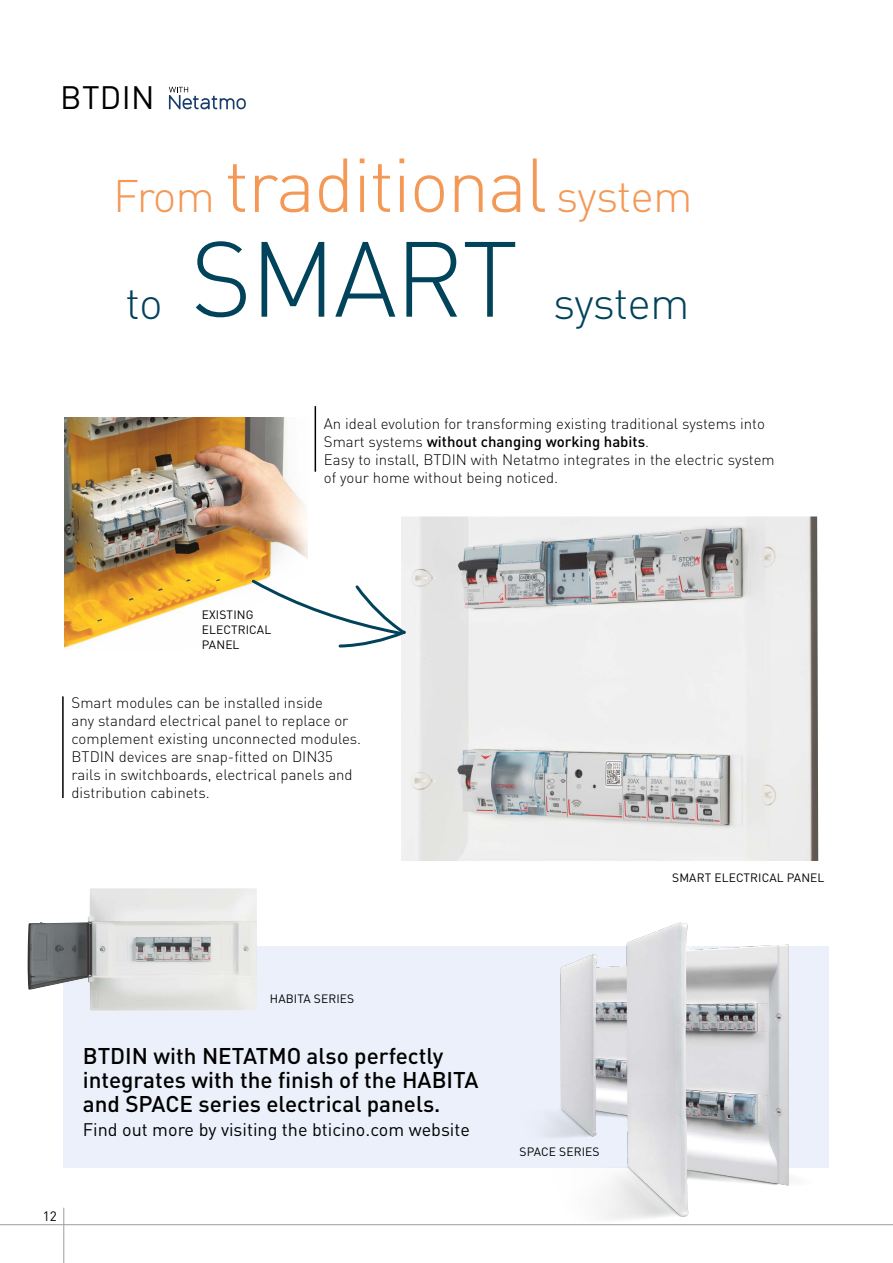
<style>
.page{position:relative;width:893px;height:1263px;background:#fff}
.page>*{position:absolute;margin:0;border:0;box-sizing:border-box;transform-origin:0 0}
.t1{font:300 105px "DIN Pro";letter-spacing:-.02em;color:#00435a}
.t2{font:300 75px "DIN Pro";letter-spacing:-.02em;color:#f49855}
.t3{font:300 45px "DIN Pro";letter-spacing:-.02em;color:#00435a}
.t4{font:32.1px "DIN Pro";letter-spacing:.01em;color:#000}
.t5{font:500 22.5px/24px "DIN Pro";color:#000}
.t6{font:18px "DIN Pro";color:#000}
.t7{font:300 15px/18px "DIN Pro";color:#000}
.t8{font:13.5px "DIN Pro";color:#000}
.t9{font:12px/15px "DIN Pro";letter-spacing:.01em;color:#000}
.s1{font-size:45px}
.s2{font-weight:500}
</style>
<div class="page">
<hr style="left:0;top:1224px;width:893px;height:1px;background:#9d9d9c">
<hr style="left:63px;top:1208px;width:1px;height:55px;background:#9d9d9c">
<svg style="left:169px;top:87px;width:77px;height:22px"></svg>
<img style="left:401px;top:516px;width:417px;height:345px">
<div style="left:63px;top:946px;width:766px;height:222px;background:#ebf0fa"></div>
<img style="left:64px;top:417px;width:243px;height:231px">
<hr style="left:315px;top:406px;width:1px;height:66px;background:#000">
<img style="left:28px;top:888px;width:229px;height:122px">
<hr style="left:62px;top:696px;width:2px;height:102px;background:#000">
<svg style="left:249px;top:577px;width:159px;height:72px"></svg>
<img style="left:494px;top:842px;width:356px;height:384px">
<h3 class="t4" style="left:60px;top:76px;width:96px">BTDIN</h3>
<h2 class="t2" style="left:113px;top:134px;width:581px"><span class="s1">From</span> traditional <span class="s1">system</span></h2>
<h1 class="t1" style="left:190px;top:207px;width:329px">SMART</h1>
<h3 class="t3" style="left:125px;top:272px;width:39px">to</h3>
<h3 class="t3" style="left:553px;top:272px;width:138px">system</h3>
<p class="t9" style="left:202px;top:607px;width:71px">EXISTING<br>ELECTRICAL<br>PANEL</p>
<p class="t7" style="left:324px;top:414px;width:452px">An ideal evolution for transforming existing traditional systems into Smart systems <span class="s2">without changing working habits</span>.<br>Easy to install, BTDIN with Netatmo integrates in the electric system of your home without being noticed.</p>
<p class="t7" style="left:72px;top:693px;width:291px">Smart modules can be installed inside<br>any standard electrical panel to replace or complement existing unconnected modules.<br>BTDIN devices are snap-fitted on DIN35 rails in switchboards, electrical panels and distribution cabinets.</p>
<p class="t9" style="left:270px;top:991px;width:86px">HABITA SERIES</p>
<h3 class="t5" style="left:83px;top:1043px;width:397px">BTDIN with NETATMO also perfectly integrates with the finish of the HABITA and SPACE series electrical panels.</h3>
<p class="t6" style="left:83px;top:1117px;width:389px">Find out more by visiting the bticino.com website</p>
<p class="t8" style="left:43px;top:1207px;width:16px">12</p>
<p class="t9" style="left:519px;top:1144px;width:82px">SPACE SERIES</p>
<p class="t9" style="left:672px;top:869px;width:154px">SMART ELECTRICAL PANEL</p>
</div>
